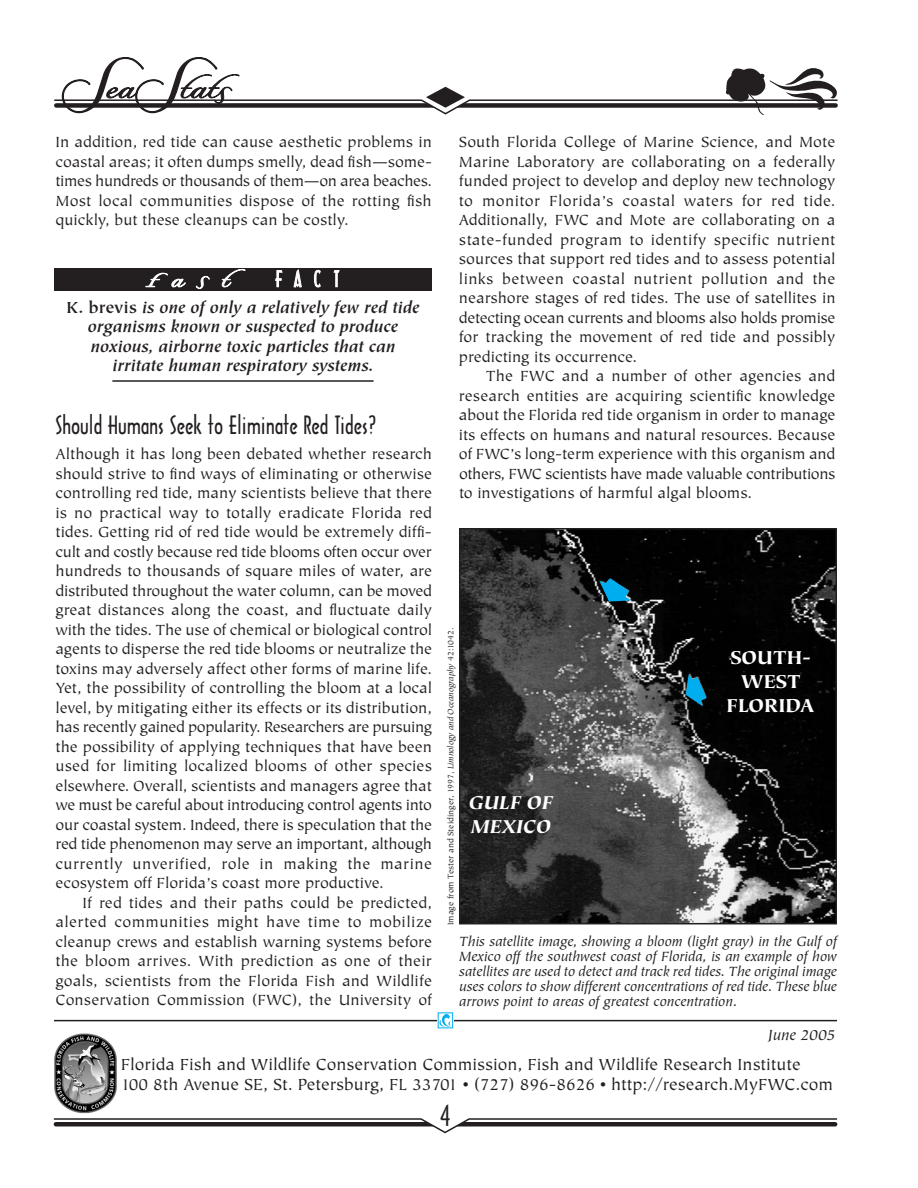
<style>
.page{position:relative;width:918px;height:1188px;background:#fff}
.page>*{position:absolute;margin:0;border:0;box-sizing:border-box;transform-origin:0 0}
.t1{font:27px "Arquitectura";color:#231f20}
.t2{font:24px "Arquitectura";color:#231f20}
.t3{font:900 21px/24px "Tiepolo";color:#fff;text-align:center}
.t4{font:italic 900 21px/24px "Tiepolo";color:#fff}
.t5{font:18px/19.5px "Tiepolo";color:#231f20}
.t6{font:italic 700 18px/19.5px "Tiepolo";color:#231f20;text-align:center}
.t7{font:16.5px/19.5px "Tiepolo";color:#231f20;text-align:justify}
.t8{font:italic 16.5px "Tiepolo";color:#231f20}
.t9{font:italic 15px/15px "Tiepolo";color:#231f20;text-align:justify}
.t10{font:9px "Tiepolo";color:#231f20}
.s1{font-style:normal}
.s2{font-style:italic}
.s3{font-size:12px}
</style>
<div class="page">
<img style="left:462px;top:531px;width:372px;height:390px">
<div style="left:459px;top:528px;width:378px;height:396px;border:2px solid #231f20"></div>
<svg style="left:686px;top:674px;width:21px;height:32px"></svg>
<svg style="left:599px;top:578px;width:32px;height:24px"></svg>
<svg style="left:54px;top:57px;width:784px;height:58px"></svg>
<svg style="left:54px;top:1118px;width:783px;height:15px"></svg>
<hr style="left:112px;top:380px;width:262px;height:2px;background:#231f20">
<div style="left:54px;top:268px;width:378px;height:23px;background:#231f20"></div>
<svg style="left:145px;top:272px;width:41px;height:16px"></svg>
<svg style="left:195px;top:276px;width:15px;height:13px"></svg>
<svg style="left:221px;top:268px;width:25px;height:20px"></svg>
<svg style="left:275px;top:270px;width:8px;height:17px"></svg>
<svg style="left:293px;top:269px;width:9px;height:19px"></svg>
<svg style="left:314px;top:270px;width:7px;height:18px"></svg>
<svg style="left:333px;top:270px;width:7px;height:17px"></svg>
<hr style="left:54px;top:1020px;width:783px;height:1px;background:#231f20">
<div style="left:438px;top:1011px;width:16px;height:19px;background:#a1e1f9"></div>
<div style="left:438px;top:1012px;width:15px;height:16px;border:1px solid #00aeef"></div>
<svg style="left:439px;top:1014px;width:12px;height:13px"></svg>
<img style="left:54px;top:1033px;width:63px;height:81px">
<p class="t7" style="left:56px;top:134px;width:378px">In addition, red tide can cause aesthetic problems in coastal areas; it often dumps smelly, dead fish—some&shy;times hundreds or thousands of them—on area beaches.<br>Most local communities dispose of the rotting fish quickly, but these cleanups can be costly.</p>
<p class="t6" style="left:66px;top:299px;width:355px"><span class="s1">K. brevis</span> is one of only a relatively few red tide organisms known or suspected to produce noxious, airborne toxic particles that can irritate human respiratory systems.</p>
<h2 class="t2" style="left:56px;top:414px;width:322px">Should Humans Seek to Eliminate Red Tides?</h2>
<p class="t7" style="left:56px;top:446px;width:378px">Although it has long been debated whether research should strive to find ways of eliminating or otherwise controlling red tide, many scientists believe that there is no practical way to totally eradicate Florida red tides. Getting rid of red tide would be extremely diffi&shy;cult and costly because red tide blooms often occur over hundreds to thousands of square miles of water, are distributed throughout the water column, can be moved great distances along the coast, and fluctuate daily with the tides. The use of chemical or biological control agents to disperse the red tide blooms or neutralize the toxins may adversely affect other forms of marine life.<br>Yet, the possibility of controlling the bloom at a local level, by mitigating either its effects or its distribution, has recently gained popularity. Researchers are pursuing the possibility of applying techniques that have been used for limiting localized blooms of other species elsewhere. Overall, scientists and managers agree that we must be careful about introducing control agents into our coastal system. Indeed, there is speculation that the red tide phenomenon may serve an important, although currently unverified, role in making the marine ecosystem off Florida’s coast more productive.</p>
<p class="t7" style="left:56px;top:894px;width:378px;text-indent:27px">If red tides and their paths could be predicted, alerted communities might have time to mobilize cleanup crews and establish warning systems before the bloom arrives. With prediction as one of their goals, scientists from the Florida Fish and Wildlife Conservation Commission (FWC), the University of</p>
<p class="t7" style="left:459px;top:134px;width:378px">South Florida College of Marine Science, and Mote Marine Laboratory are collaborating on a federally funded project to develop and deploy new technology to monitor Florida’s coastal waters for red tide.<br>Additionally, FWC and Mote are collaborating on a state-funded program to identify specific nutrient sources that support red tides and to assess potential links between coastal nutrient pollution and the nearshore stages of red tides. The use of satellites in detecting ocean currents and blooms also holds promise for tracking the movement of red tide and possibly predicting its occurrence.</p>
<p class="t7" style="left:459px;top:368px;width:378px;text-indent:27px">The FWC and a number of other agencies and research entities are acquiring scientific knowledge about the Florida red tide organism in order to manage its effects on humans and natural resources. Because of FWC’s long-term experience with this organism and others, FWC scientists have made valuable contributions to investigations of harmful algal blooms.</p>
<p class="t10" style="left:447px;top:925px;width:299px;rotate:-90deg">Image from Tester and Steidinger, 1997, <span class="s2">Limnology and Oceanography</span> 42:1042.</p>
<p class="t4" style="left:469px;top:792px;width:85px">GULF OF<br>MEXICO</p>
<p class="t3" style="left:726px;top:647px;width:90px">SOUTH-<br>WEST<br>FLORIDA</p>
<p class="t9" style="left:459px;top:935px;width:379px">This satellite image, showing a bloom (light gray) in the Gulf of Mexico off the southwest coast of Florida, is an example of how satellites are used to detect and track red tides. The original image uses colors to show different concentrations of red tide. These blue arrows point to areas of greatest concentration.</p>
<p class="t8" style="left:768px;top:1028px;width:69px">June 2005</p>
<p class="t5" style="left:121px;top:1056px;width:714px">Florida Fish and Wildlife Conservation Commission, Fish and Wildlife Research Institute<br>100 8th Avenue SE, St. Petersburg, FL 33701 <span class="s3">•</span> (727) 896-8626 <span class="s3">•</span> http://research.MyFWC.com</p>
<h1 class="t1" style="left:440px;top:1103px;width:12px">4</h1>
</div>
